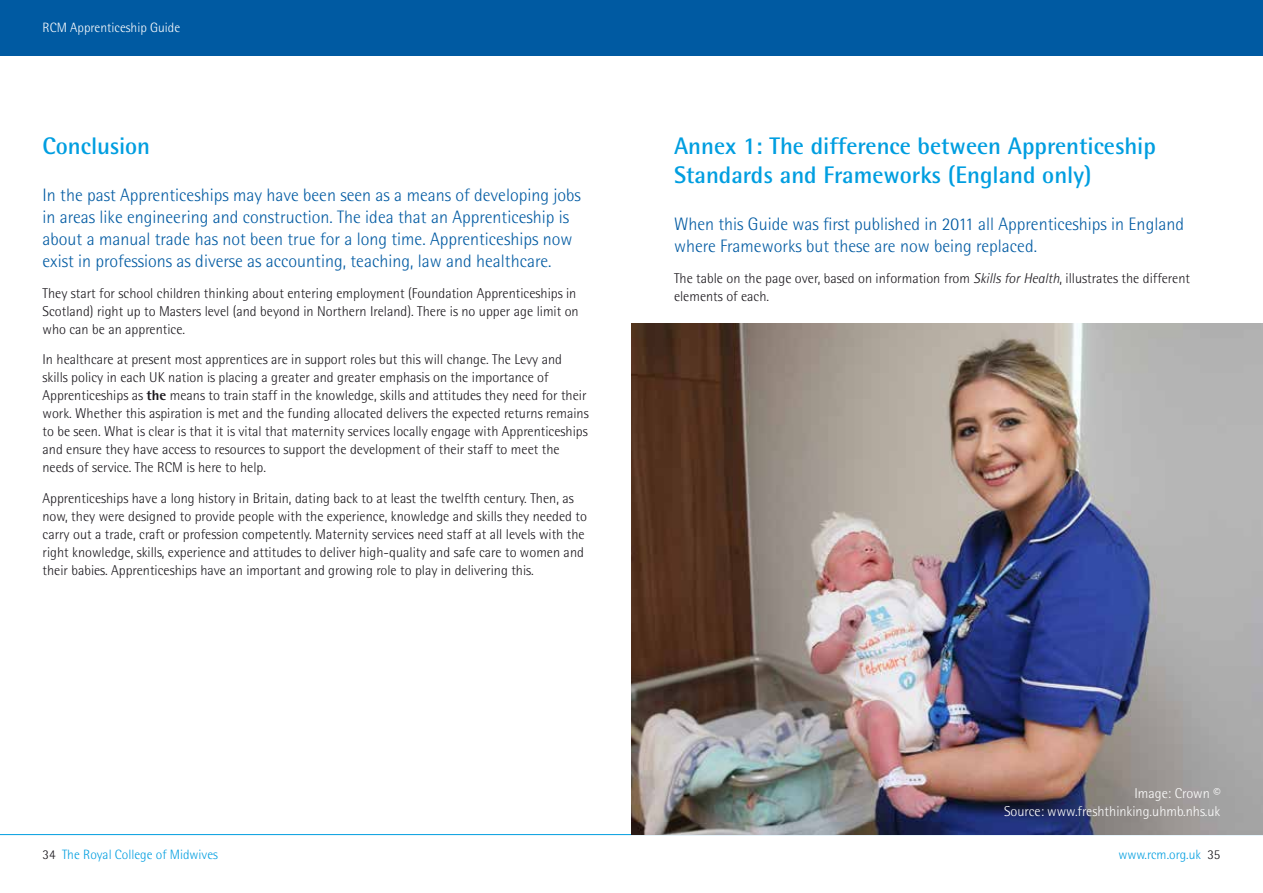
<style>
.page{position:relative;width:1263px;height:893px;background:#fff}
.page>*{position:absolute;margin:0;border:0;box-sizing:border-box;transform-origin:0 0}
.t1{font:700 24px/28.5px "Rotis Semi Sans";color:#009ee0}
.t2{font:300 18px/21.8px "Rotis Semi Sans";color:#005aa2}
.t3{font:300 14.25px/18px "Rotis Semi Sans";color:#1a171c}
.t4{font:300 14.25px/18px "Rotis Semi Sans";color:#fff;text-align:right}
.t5{font:300 13.5px "Rotis Semi Sans";color:#009ee0}
.t6{font:300 13.5px "Rotis Semi Sans";color:#fff}
.s1{font-weight:800}
.s2{color:#1a171c}
.s3{font-style:italic}
</style>
<div class="page">
<hr style="left:0;top:834px;width:1263px;height:1px;background:#009ee0">
<div style="left:0;top:0;width:1263px;height:56px;background:#005aa2"></div>
<img style="left:631px;top:323px;width:632px;height:511px">
<p class="t6" style="left:43px;top:19px;width:139px">RCM Apprenticeship Guide</p>
<h1 class="t1" style="left:43px;top:131px;width:109px">Conclusion</h1>
<p class="t2" style="left:43px;top:185px;width:540px">In the past Apprenticeships may have been seen as a means of developing jobs in areas like engineering and construction. The idea that an Apprenticeship is about a manual trade has not been true for a long time. Apprenticeships now exist in professions as diverse as accounting, teaching, law and healthcare.</p>
<p class="t3" style="left:43px;top:284px;width:538px">They start for school children thinking about entering employment (Foundation Apprenticeships in<br>Scotland) right up to Masters level (and beyond in Northern Ireland). There is no upper age limit on who can be an apprentice.</p>
<p class="t3" style="left:43px;top:350px;width:548px">In healthcare at present most apprentices are in support roles but this will change. The Levy and skills policy in each UK nation is placing a greater and greater emphasis on the importance of Apprenticeships as <span class="s1">the</span> means to train staff in the knowledge, skills and attitudes they need for their work. Whether this aspiration is met and the funding allocated delivers the expected returns remains to be seen. What is clear is that it is vital that maternity services locally engage with Apprenticeships and ensure they have access to resources to support the development of their staff to meet the needs of service. The RCM is here to help.</p>
<p class="t3" style="left:43px;top:489px;width:546px">Apprenticeships have a long history in Britain, dating back to at least the twelfth century. Then, as now, they were designed to provide people with the experience, knowledge and skills they needed to carry out a trade, craft or profession competently. Maternity services need staff at all levels with the right knowledge, skills, experience and attitudes to deliver high-quality and safe care to women and their babies. Apprenticeships have an important and growing role to play in delivering this.</p>
<p class="t5" style="left:43px;top:847px;width:177px"><span class="s2">34</span> The Royal College of Midwives</p>
<h1 class="t1" style="left:674px;top:131px;width:483px">Annex 1: The difference between Apprenticeship<br>Standards and Frameworks (England only)</h1>
<p class="t2" style="left:674px;top:213px;width:511px">When this Guide was first published in 2011 all Apprenticeships in England where Frameworks but these are now being replaced.</p>
<p class="t3" style="left:674px;top:269px;width:517px">The table on the page over, based on information from <span class="s3">Skills for Health</span>, illustrates the different elements of each.</p>
<p class="t4" style="left:1004px;top:785px;width:218px">Image: Crown ©<br>Source: www.freshthinking.uhmb.nhs.uk</p>
<p class="t5" style="left:1118px;top:847px;width:104px">www.rcm.org.uk <span class="s2">35</span></p>
</div>
